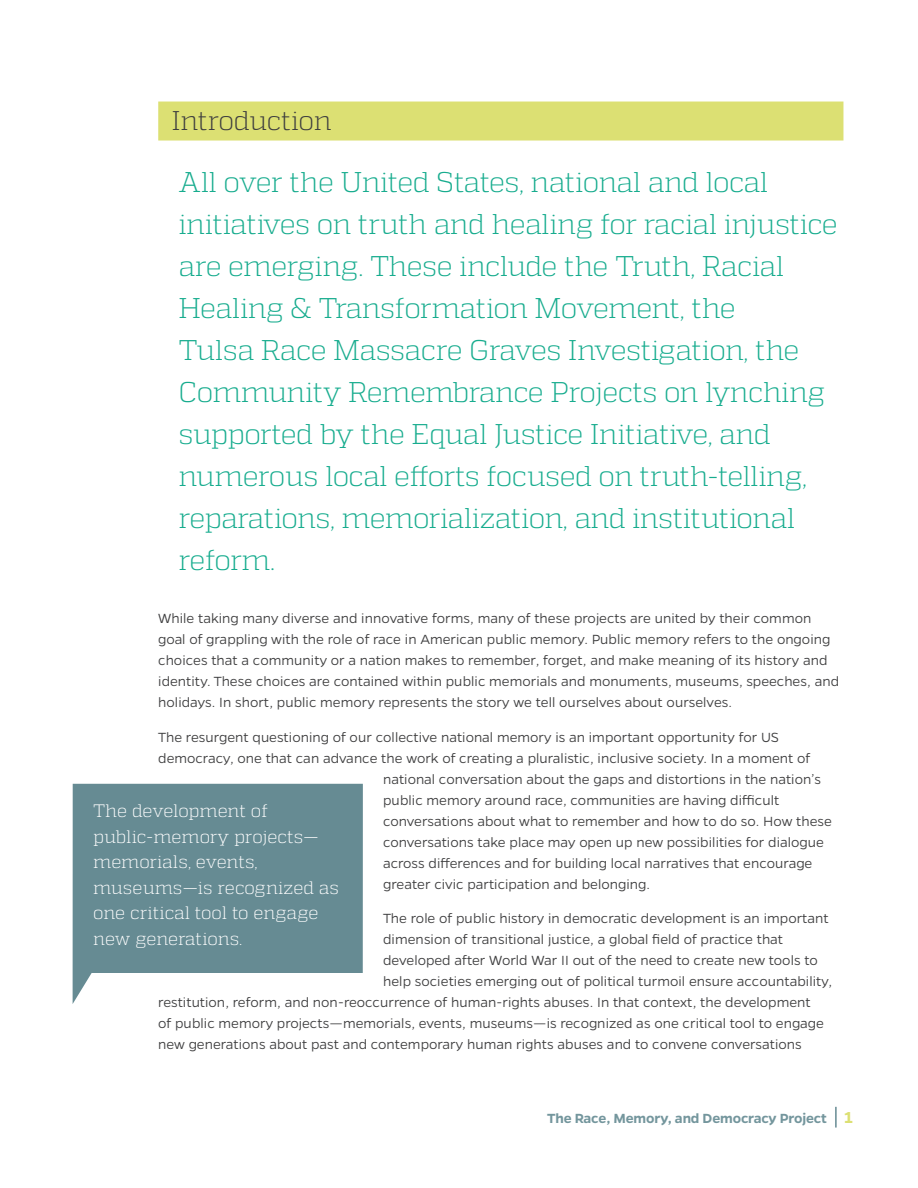
<style>
.page{position:relative;width:918px;height:1188px;background:#fff}
.page>*{position:absolute;margin:0;border:0;box-sizing:border-box;transform-origin:0 0}
.t1{font:300 28.5px/42px "Quadon";letter-spacing:-.02em;color:#17ac8e}
.t2{font:300 27px "Quadon";letter-spacing:-.01em;color:#3e3e3f}
.t3{font:300 18px/25.5px "Quadon";color:#fff}
.t4{font:300 15px/21px "Gentona";color:#3e3e3f}
.t5{font:600 15px "Gentona";letter-spacing:-.01em;color:#74969d}
.s1{font-size:18px;color:#fff}
.s2{font-size:18px;color:#dce073}
</style>
<div class="page">
<svg style="left:73px;top:784px;width:290px;height:219px;background:#7a9aa1"></svg>
<div style="left:158px;top:102px;width:685px;height:39px;background:#dce073"></div>
<hr style="left:835px;top:1107px;width:2px;height:21px;background:#668b93">
<h2 class="t2" style="left:172px;top:105px;width:161px">Introduction</h2>
<p class="t1" style="left:178px;top:161px;width:661px">All over the United States, national and local initiatives on truth and healing for racial injustice are emerging. These include the Truth, Racial Healing &amp; Transformation Movement, the<br>Tulsa Race Massacre Graves Investigation, the Community Remembrance Projects on lynching supported by the Equal Justice Initiative, and numerous local efforts focused on truth-telling, reparations, memorialization, and institutional reform.</p>
<p class="t4" style="left:158px;top:608px;width:682px">While taking many diverse and innovative forms, many of these projects are united by their common goal of grappling with the role of race in American public memory. Public memory refers to the ongoing choices that a community or a nation makes to remember, forget, and make meaning of its history and identity. These choices are contained within public memorials and monuments, museums, speeches, and holidays. In short, public memory represents the story we tell ourselves about ourselves.</p>
<p class="t4" style="left:158px;top:726px;width:622px">The resurgent questioning of our collective national memory is an important opportunity for US</p>
<p class="t4" style="left:158px;top:747px;width:654px">democracy, one that can advance the work of creating a pluralistic, inclusive society. In a moment of</p>
<p class="t4" style="left:383px;top:768px;width:440px">national conversation about the gaps and distortions in the nation’s</p>
<p class="t4" style="left:383px;top:789px;width:398px">public memory around race, communities are having difficult</p>
<p class="t4" style="left:383px;top:810px;width:450px">conversations about what to remember and how to do so. How these</p>
<p class="t4" style="left:383px;top:831px;width:442px">conversations take place may open up new possibilities for dialogue</p>
<p class="t4" style="left:383px;top:852px;width:431px">across differences and for building local narratives that encourage</p>
<p class="t4" style="left:383px;top:873px;width:268px">greater civic participation and belonging.</p>
<p class="t4" style="left:383px;top:908px;width:447px">The role of public history in democratic development is an important</p>
<p class="t4" style="left:383px;top:929px;width:402px">dimension of transitional justice, a global field of practice that</p>
<p class="t4" style="left:383px;top:950px;width:436px">developed after World War II out of the need to create new tools to</p>
<p class="t4" style="left:383px;top:971px;width:451px">help societies emerging out of political turmoil ensure accountability,</p>
<p class="t4" style="left:158px;top:992px;width:654px">restitution, reform, and non-reoccurrence of human-rights abuses. In that context, the development</p>
<p class="t4" style="left:158px;top:1013px;width:667px">of public memory projects—memorials, events, museums—is recognized as one critical tool to engage</p>
<p class="t4" style="left:158px;top:1034px;width:645px">new generations about past and contemporary human rights abuses and to convene conversations</p>
<p class="t3" style="left:93px;top:798px;width:247px">The development of public-memory projects— memorials, events, museums—is recognized as one critical tool to engage new generations.</p>
<p class="t5" style="left:547px;top:1109px;width:318px">The Race, Memory, and Democracy Project <span class="s1">2</span><span class="s2">1</span><span class="s1">0</span></p>
</div>
